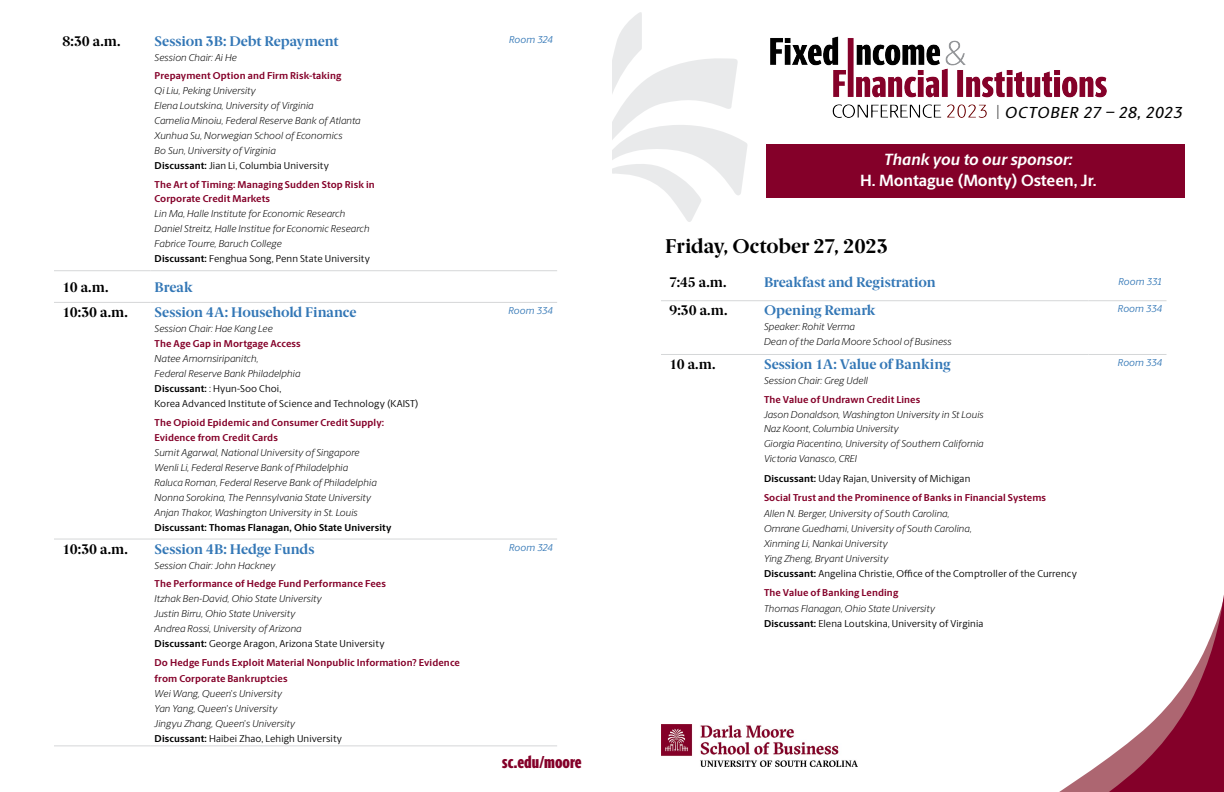
<style>
.page{position:relative;width:1224px;height:792px;background:#fff}
.page>*{position:absolute;margin:0;border:0;box-sizing:border-box;transform-origin:0 0}
.t1{font:700 20px "Berlingske Serif";letter-spacing:-.01em;color:#000}
.t2{font:800 17.4px "Berlingske Sans X Cn";color:#840029}
.t3{font:700 16.3px "Berlingske Sans";letter-spacing:-.01em;color:#fff}
.t4{font:italic 700 16.3px "Berlingske Sans";color:#fff}
.t5{font:italic 500 16px "Berlingske Sans";color:#000}
.t6{font:700 14px "Berlingske Serif";letter-spacing:-.005em;color:#3377b6}
.t7{font:700 14px "Berlingske Serif";letter-spacing:-.01em;color:#000}
.t8{font:italic 300 10px "Berlingske Sans";letter-spacing:.01em;color:#000}
.t9{font:700 10px/16px "Berlingske Sans";letter-spacing:.01em;color:#840029}
.t10{font:10px "Berlingske Sans";letter-spacing:.01em;color:#000}
.t11{font:700 10px "Berlingske Sans";letter-spacing:.01em;color:#000}
.t12{font:italic 10px "Berlingske Sans";letter-spacing:.005em;color:#3377b6}
.s1{font-weight:700}
.s2{font-style:normal}
</style>
<div class="page">
<hr style="left:54px;top:270px;width:97px;height:1px;background:#d5d7d8">
<hr style="left:151px;top:270px;width:328px;height:1px;background:#d5d7d8">
<hr style="left:479px;top:270px;width:78px;height:1px;background:#d5d7d8">
<hr style="left:54px;top:302px;width:97px;height:1px;background:#d5d7d8">
<hr style="left:151px;top:302px;width:328px;height:1px;background:#d5d7d8">
<hr style="left:479px;top:302px;width:78px;height:1px;background:#d5d7d8">
<hr style="left:54px;top:539px;width:97px;height:1px;background:#d5d7d8">
<hr style="left:151px;top:539px;width:328px;height:1px;background:#d5d7d8">
<hr style="left:479px;top:539px;width:78px;height:1px;background:#d5d7d8">
<hr style="left:54px;top:746px;width:97px;height:1px;background:#d5d7d8">
<hr style="left:151px;top:746px;width:328px;height:1px;background:#d5d7d8">
<hr style="left:479px;top:746px;width:78px;height:1px;background:#d5d7d8">
<svg style="left:612px;top:12px;width:136px;height:210px"></svg>
<img style="left:661px;top:725px;width:197px;height:42px">
<hr style="left:661px;top:300px;width:99px;height:1px;background:#d5d7d8">
<hr style="left:760px;top:300px;width:328px;height:1px;background:#d5d7d8">
<hr style="left:1088px;top:300px;width:78px;height:1px;background:#d5d7d8">
<hr style="left:661px;top:354px;width:99px;height:1px;background:#d5d7d8">
<hr style="left:760px;top:354px;width:328px;height:1px;background:#d5d7d8">
<hr style="left:1088px;top:354px;width:78px;height:1px;background:#d5d7d8">
<svg style="left:1059px;top:595px;width:165px;height:197px"></svg>
<div style="left:767px;top:144px;width:418px;height:54px;background:#840029"></div>
<img style="left:770px;top:36px;width:337px;height:82px">
<p class="t7" style="left:62px;top:30px;width:60px">8:30 a.m.</p>
<p class="t6" style="left:155px;top:30px;width:185px">Session 3B: Debt Repayment</p>
<p class="t8" style="left:155px;top:51px;width:84px">Session Chair: Ai He</p>
<p class="t9" style="left:155px;top:68px;width:188px">Prepayment Option and Firm Risk-taking</p>
<p class="t8" style="left:155px;top:84px;width:103px">Qi Liu, Peking University</p>
<p class="t8" style="left:155px;top:99px;width:160px">Elena Loutskina, University of Virginia</p>
<p class="t8" style="left:155px;top:114px;width:208px">Camelia Minoiu, Federal Reserve Bank of Atlanta</p>
<p class="t8" style="left:155px;top:129px;width:190px">Xunhua Su, Norwegian School of Economics</p>
<p class="t8" style="left:155px;top:144px;width:123px">Bo Sun, University of Virginia</p>
<p class="t10" style="left:155px;top:159px;width:176px"><span class="s1">Discussant:</span> Jian Li, Columbia University</p>
<p class="t9" style="left:155px;top:177px;width:222px">The Art of Timing: Managing Sudden Stop Risk in</p>
<p class="t9" style="left:155px;top:191px;width:117px">Corporate Credit Markets</p>
<p class="t8" style="left:155px;top:207px;width:192px">Lin Ma, Halle Institute for Economic Research</p>
<p class="t8" style="left:155px;top:222px;width:216px">Daniel Streitz, Halle Institue for Economic Research</p>
<p class="t8" style="left:155px;top:237px;width:129px">Fabrice Tourre, Baruch College</p>
<p class="t10" style="left:155px;top:252px;width:217px"><span class="s1">Discussant:</span> Fenghua Song, Penn State University</p>
<p class="t7" style="left:62px;top:276px;width:47px">10 a.m.</p>
<p class="t6" style="left:155px;top:276px;width:39px">Break</p>
<p class="t7" style="left:62px;top:301px;width:67px">10:30 a.m.</p>
<p class="t6" style="left:155px;top:301px;width:203px">Session 4A: Household Finance</p>
<p class="t8" style="left:155px;top:322px;width:120px">Session Chair: Hae Kang Lee</p>
<p class="t9" style="left:155px;top:335px;width:148px">The Age Gap in Mortgage Access</p>
<p class="t8" style="left:155px;top:352px;width:105px">Natee Amornsiripanitch,</p>
<p class="t8" style="left:155px;top:367px;width:147px">Federal Reserve Bank Philadelphia</p>
<p class="t10" style="left:155px;top:382px;width:128px"><span class="s1">Discussant:</span> : Hyun-Soo Choi,</p>
<p class="t10" style="left:155px;top:397px;width:265px">Korea Advanced Institute of Science and Technology (KAIST)</p>
<p class="t9" style="left:155px;top:414px;width:231px">The Opioid Epidemic and Consumer Credit Supply:</p>
<p class="t9" style="left:155px;top:429px;width:125px">Evidence from Credit Cards</p>
<p class="t8" style="left:155px;top:446px;width:207px">Sumit Agarwal, National University of Singapore</p>
<p class="t8" style="left:155px;top:461px;width:195px">Wenli Li, Federal Reserve Bank of Philadelphia</p>
<p class="t8" style="left:155px;top:476px;width:224px">Raluca Roman, Federal Reserve Bank of Philadelphia</p>
<p class="t8" style="left:155px;top:491px;width:218px">Nonna Sorokina, The Pennsylvania State University</p>
<p class="t8" style="left:155px;top:506px;width:205px">Anjan Thakor, Washington University in St. Louis</p>
<p class="t11" style="left:155px;top:520px;width:238px">Discussant: Thomas Flanagan, Ohio State University</p>
<p class="t7" style="left:62px;top:538px;width:67px">10:30 a.m.</p>
<p class="t6" style="left:155px;top:538px;width:161px">Session 4B: Hedge Funds</p>
<p class="t8" style="left:155px;top:559px;width:122px">Session Chair: John Hackney</p>
<p class="t9" style="left:155px;top:575px;width:233px">The Performance of Hedge Fund Performance Fees</p>
<p class="t8" style="left:155px;top:592px;width:169px">Itzhak Ben-David, Ohio State University</p>
<p class="t8" style="left:155px;top:607px;width:142px">Justin Birru, Ohio State University</p>
<p class="t8" style="left:155px;top:622px;width:148px">Andrea Rossi, University of Arizona</p>
<p class="t10" style="left:155px;top:636px;width:231px"><span class="s1">Discussant:</span> George Aragon, Arizona State University</p>
<p class="t9" style="left:155px;top:654px;width:307px">Do Hedge Funds Exploit Material Nonpublic Information? Evidence from Corporate Bankruptcies</p>
<p class="t8" style="left:155px;top:687px;width:129px">Wei Wang, Queen’s University</p>
<p class="t8" style="left:155px;top:702px;width:124px">Yan Yang, Queen’s University</p>
<p class="t8" style="left:155px;top:717px;width:142px">Jingyu Zhang, Queen’s University</p>
<p class="t10" style="left:155px;top:731px;width:189px"><span class="s1">Discussant:</span> Haibei Zhao, Lehigh University</p>
<p class="t12" style="left:509px;top:33px;width:46px">Room 324</p>
<p class="t12" style="left:509px;top:303px;width:46px">Room 334</p>
<p class="t12" style="left:509px;top:540px;width:46px">Room 324</p>
<p class="t2" style="left:502px;top:748px;width:81px">sc.edu/moore</p>
<p class="t5" style="left:997px;top:99px;width:191px"><span class="s2">|</span> OCTOBER 27 – 28,2023</p>
<p class="t4" style="left:884px;top:147px;width:190px">Thank you to our sponsor:</p>
<p class="t3" style="left:860px;top:168px;width:238px">H. Montague (Monty) Osteen, Jr.</p>
<p class="t1" style="left:665px;top:230px;width:225px">Friday, October 27, 2023</p>
<p class="t7" style="left:670px;top:271px;width:59px">7:45 a.m.</p>
<p class="t6" style="left:764px;top:271px;width:173px">Breakfast and Registration</p>
<p class="t12" style="left:1119px;top:275px;width:45px">Room 331</p>
<p class="t7" style="left:670px;top:299px;width:59px">9:30 a.m.</p>
<p class="t6" style="left:764px;top:299px;width:113px">Opening Remark</p>
<p class="t8" style="left:764px;top:320px;width:92px">Speaker: Rohit Verma</p>
<p class="t8" style="left:764px;top:335px;width:189px">Dean of the Darla Moore School of Business</p>
<p class="t12" style="left:1118px;top:302px;width:46px">Room 334</p>
<p class="t7" style="left:670px;top:353px;width:47px">10 a.m.</p>
<p class="t6" style="left:764px;top:353px;width:188px">Session 1A: Value of Banking</p>
<p class="t8" style="left:764px;top:374px;width:106px">Session Chair: Greg Udell</p>
<p class="t9" style="left:764px;top:391px;width:158px">The Value of Undrawn Credit Lines</p>
<p class="t8" style="left:764px;top:407px;width:221px">Jason Donaldson, Washington University in St Louis</p>
<p class="t8" style="left:764px;top:422px;width:136px">Naz Koont, Columbia University</p>
<p class="t8" style="left:764px;top:436px;width:221px">Giorgia Piacentino, University of Southern California</p>
<p class="t8" style="left:764px;top:452px;width:94px">Victoria Vanasco, CREI</p>
<p class="t10" style="left:764px;top:471px;width:208px"><span class="s1">Discussant:</span> Uday Rajan, University of Michigan</p>
<p class="t9" style="left:764px;top:489px;width:284px">Social Trust and the Prominence of Banks in Financial Systems</p>
<p class="t8" style="left:764px;top:506px;width:187px">Allen N. Berger, University of South Carolina,</p>
<p class="t8" style="left:764px;top:521px;width:209px">Omrane Guedhami, University of South Carolina,</p>
<p class="t8" style="left:764px;top:536px;width:125px">Xinming Li, Nankai University</p>
<p class="t8" style="left:764px;top:551px;width:126px">Ying Zheng, Bryant University</p>
<p class="t10" style="left:764px;top:566px;width:315px"><span class="s1">Discussant:</span> Angelina Christie, Office of the Comptroller of the Currency</p>
<p class="t9" style="left:764px;top:584px;width:136px">The Value of Banking Lending</p>
<p class="t8" style="left:764px;top:601px;width:173px">Thomas Flanagan, Ohio State University</p>
<p class="t10" style="left:764px;top:616px;width:221px"><span class="s1">Discussant:</span> Elena Loutskina, University of Virginia</p>
<p class="t12" style="left:1118px;top:355px;width:46px">Room 334</p>
</div>
